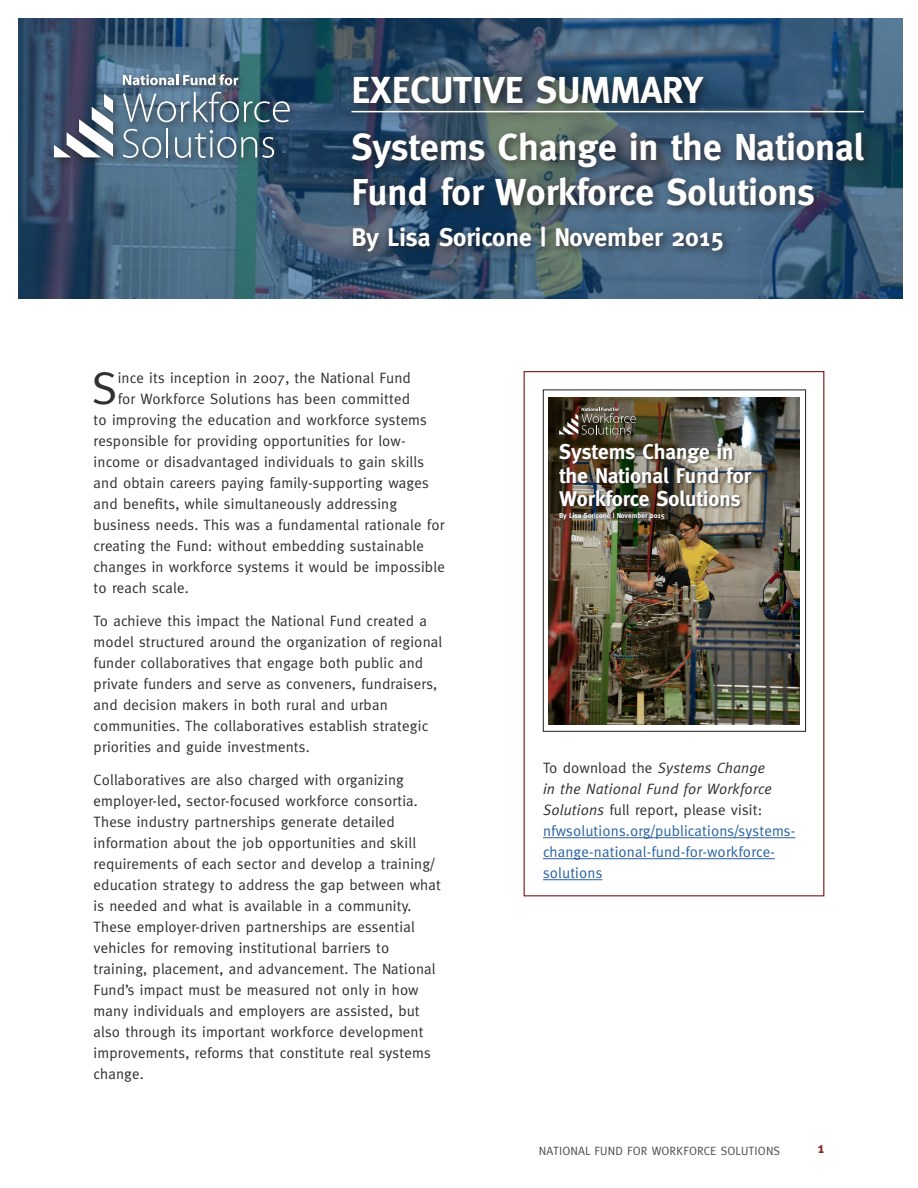
<style>
.page{position:relative;width:918px;height:1188px;background:#fff}
.page>*{position:absolute;margin:0;border:0;box-sizing:border-box;transform-origin:0 0}
.Dropcap{font:45.6px "Meta";color:#312f30}
.Title_White{font:700 37.5px/45px "Meta";color:#fff}
.Executive_Summary{font:700 37.5px "Meta";color:#fff}
.Subtitle_white{font:700 25.5px "Meta";color:#fff}
.t1{font:700 21.3px/23.4px "Meta";color:#fff}
.copy{font:15px/21px "Meta";letter-spacing:.01em;color:#312f30}
.Dropcap-2{font:15px "Meta";letter-spacing:.01em;color:#312f30}
.copy-2{font:15px/21px "Meta";letter-spacing:.01em;color:#2b62a1}
.Header_3{font:700 15px "Meta";color:#872920}
.t2{font:12px "Meta";letter-spacing:.01em;color:#4b4c4d}
.t3{font:700 7.2px "Meta";color:#fff}
.s1{color:#312f30}
.s2{font-style:italic;color:#312f30}
</style>
<div class="page">
<img style="left:18px;top:18px;width:885px;height:281px">
<div style="left:347px;top:72px;width:527px;height:190px;background:#231f20;opacity:.75"></div>
<hr style="left:351px;top:111px;width:513px;height:1px;background:#fff">
<div style="left:50px;top:70px;width:249px;height:98px;background:#231f20;opacity:.75"></div>
<svg style="left:123px;top:74px;width:115px;height:11px"></svg>
<svg style="left:123px;top:92px;width:167px;height:30px;background:#647e90"></svg>
<svg style="left:54px;top:94px;width:59px;height:63px"></svg>
<svg style="left:123px;top:129px;width:38px;height:29px"></svg>
<hr style="left:166px;top:128px;width:2px;height:29px;background:#fff">
<svg style="left:175px;top:130px;width:99px;height:28px;background:#617f8f"></svg>
<img style="left:549px;top:397px;width:251px;height:327px">
<div style="left:558px;top:442px;width:196px;height:80px;background:#231f20;opacity:.75"></div>
<div style="left:558px;top:406px;width:81px;height:32px;background:#231f20;opacity:.75"></div>
<svg style="left:559px;top:407px;width:77px;height:28px;background:#635b4d"></svg>
<div style="left:543px;top:390px;width:263px;height:342px;border:1px solid #231f20"></div>
<hr style="left:543px;top:837px;width:252px;height:1px;background:#2b62a1">
<hr style="left:543px;top:858px;width:232px;height:1px;background:#2b62a1">
<hr style="left:543px;top:879px;width:59px;height:1px;background:#2b62a1">
<p class="Executive_Summary" style="left:351px;top:69px;width:353px">EXECUTIVE SUMMARY</p>
<p class="Title_White" style="left:351px;top:125px;width:514px">Systems Change in the National<br>Fund for Workforce Solutions</p>
<p class="Subtitle_white" style="left:351px;top:222px;width:374px">By Lisa Soricone | November 2015</p>
<p class="Dropcap" style="left:92px;top:362px;width:27px">S</p>
<p class="Dropcap-2" style="left:118px;top:369px;width:295px">ince its inception in 2007, the National Fund</p>
<p class="Dropcap-2" style="left:118px;top:390px;width:294px">for Workforce Solutions has been committed</p>
<p class="Dropcap-2" style="left:94px;top:411px;width:335px">to improving the education and workforce systems</p>
<p class="Dropcap-2" style="left:94px;top:432px;width:314px">responsible for providing opportunities for low-</p>
<p class="Dropcap-2" style="left:94px;top:453px;width:332px">income or disadvantaged individuals to gain skills</p>
<p class="Dropcap-2" style="left:94px;top:474px;width:337px">and obtain careers paying family-supporting wages</p>
<p class="Dropcap-2" style="left:94px;top:495px;width:305px">and benefits, while simultaneously addressing</p>
<p class="Dropcap-2" style="left:94px;top:516px;width:353px">business needs. This was a fundamental rationale for</p>
<p class="Dropcap-2" style="left:94px;top:537px;width:332px">creating the Fund: without embedding sustainable</p>
<p class="Dropcap-2" style="left:94px;top:558px;width:353px">changes in workforce systems it would be impossible</p>
<p class="Dropcap-2" style="left:94px;top:579px;width:97px">to reach scale.</p>
<p class="copy" style="left:94px;top:610px;width:350px">To achieve this impact the National Fund created a model structured around the organization of regional funder collaboratives that engage both public and private funders and serve as conveners, fundraisers, and decision makers in both rural and urban communities. The collaboratives establish strategic priorities and guide investments.</p>
<p class="copy" style="left:94px;top:769px;width:349px">Collaboratives are also charged with organizing employer-led, sector-focused workforce consortia.<br>These industry partnerships generate detailed information about the job opportunities and skill requirements of each sector and develop a training/ education strategy to address the gap between what is needed and what is available in a community.<br>These employer-driven partnerships are essential vehicles for removing institutional barriers to training, placement, and advancement. The National Fund’s impact must be measured not only in how many individuals and employers are assisted, but also through its important workforce development improvements, reforms that constitute real systems change.</p>
<p class="t1" style="left:559px;top:440px;width:193px">Systems Change in the National Fund for<br>Workforce Solutions</p>
<p class="t3" style="left:559px;top:511px;width:107px">By Lisa Soricone | November 2015</p>
<p class="copy-2" style="left:543px;top:757px;width:254px"><span class="s1">To download the</span> <span class="s2">Systems Change<br>in the National Fund for Workforce Solutions</span> <span class="s1">full report, please visit: </span>nfwsolutions.org/publications/systems&shy;change-national-fund-for-workforce&shy;solutions</p>
<p class="t2" style="left:539px;top:1144px;width:243px">NATIONAL FUND FOR WORKFORCE SOLUTIONS</p>
<p class="Header_3" style="left:818px;top:1139px;width:8px">1</p>
</div>
